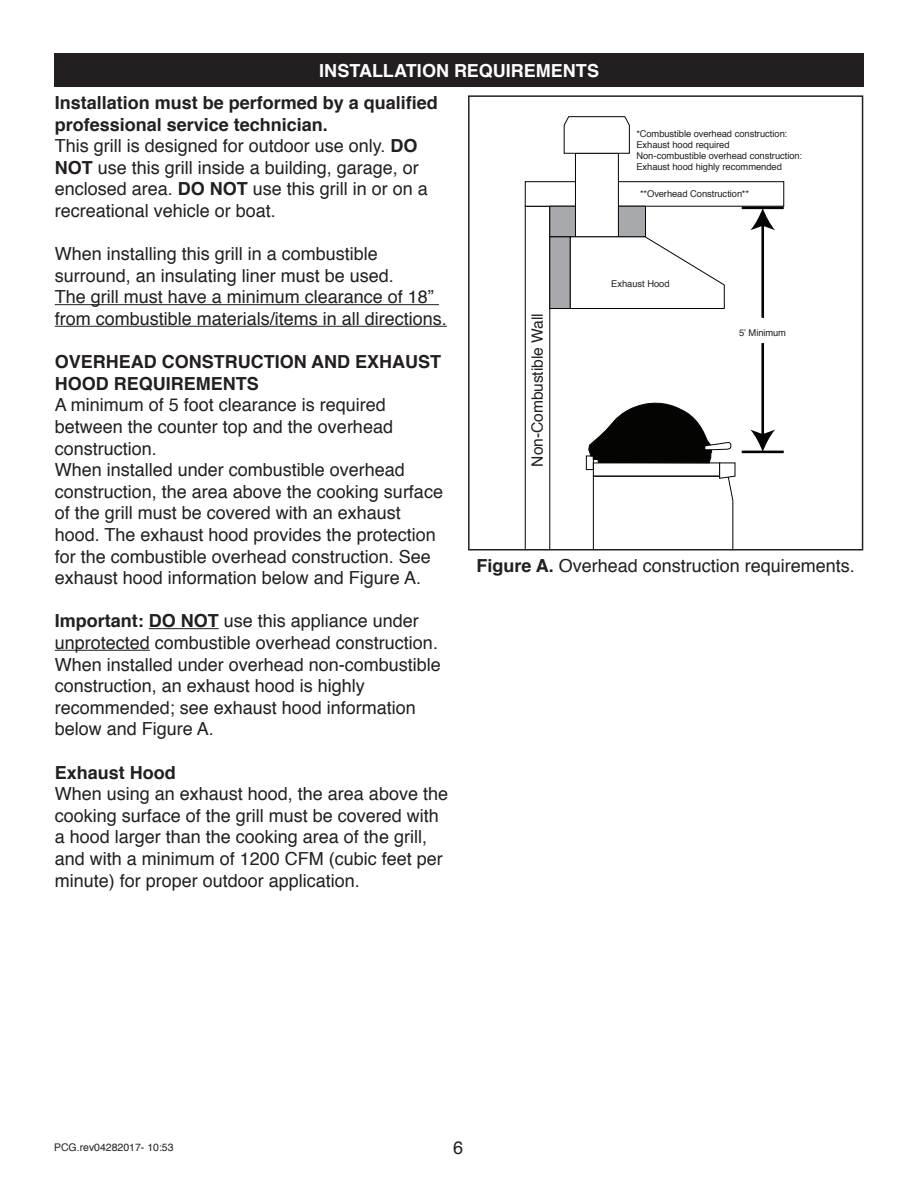
<style>
.page{position:relative;width:918px;height:1188px;background:#fff}
.page>*{position:absolute;margin:0;border:0;box-sizing:border-box;transform-origin:0 0}
.t1{font:18px/21.6px "Helvetica";color:#231f20}
.t2{font:700 18px/21.6px "Helvetica";color:#231f20}
.t3{font:700 18px "Helvetica";letter-spacing:.005em;color:#fff}
.t4{font:15.6px "Helvetica";letter-spacing:-.01em;color:#231f20}
.t5{font:10.5px "Helvetica";color:#231f20}
.t6{font:9.3px/11.2px "Helvetica";letter-spacing:-.005em;color:#231f20}
.s1{font-weight:700}
</style>
<div class="page">
<div style="left:54px;top:53px;width:810px;height:34px;background:#231f20"></div>
<hr style="left:55px;top:304px;width:384px;height:1px;background:#231f20">
<hr style="left:55px;top:326px;width:392px;height:1px;background:#231f20">
<hr style="left:149px;top:628px;width:70px;height:1px;background:#231f20">
<hr style="left:55px;top:650px;width:95px;height:1px;background:#231f20">
<div style="left:586px;top:456px;width:8px;height:14px;border:1px solid #040503"></div>
<svg style="left:588px;top:402px;width:148px;height:145px"></svg>
<svg style="left:525px;top:206px;width:25px;height:341px"></svg>
<div style="left:525px;top:181px;width:259px;height:25px;border:1px solid #040503"></div>
<div style="left:550px;top:206px;width:96px;height:31px;background:#a8a9ad"></div>
<div style="left:550px;top:206px;width:96px;height:31px;border:1px solid #040503"></div>
<div style="left:550px;top:237px;width:20px;height:72px;background:#a8a9ad"></div>
<div style="left:575px;top:153px;width:43px;height:84px;background:#fff"></div>
<div style="left:575px;top:153px;width:44px;height:84px;border:1px solid #040503"></div>
<svg style="left:564px;top:116px;width:66px;height:38px"></svg>
<svg style="left:570px;top:236px;width:155px;height:73px"></svg>
<hr style="left:742px;top:451px;width:42px;height:2px;background:#040503">
<hr style="left:742px;top:207px;width:42px;height:2px;background:#040503">
<hr style="left:761px;top:224px;width:3px;height:94px;background:#040503">
<svg style="left:750px;top:209px;width:25px;height:21px"></svg>
<hr style="left:761px;top:343px;width:3px;height:93px;background:#040503">
<svg style="left:750px;top:430px;width:25px;height:21px"></svg>
<div style="left:468px;top:95px;width:395px;height:455px;border:2px solid #231f20"></div>
<p class="t3" style="left:319px;top:56px;width:281px">INSTALLATION REQUIREMENTS</p>
<p class="t1" style="left:55px;top:92px;width:385px"><span class="s1">Installation must be performed by a qualified professional service technician.<br></span>This grill is designed for outdoor use only. <span class="s1">DO NOT</span> use this grill inside a building, garage, or enclosed area. <span class="s1">DO NOT</span> use this grill in or on a recreational vehicle or boat.</p>
<p class="t1" style="left:55px;top:244px;width:394px">When installing this grill in a combustible surround, an insulating liner must be used.<br>The grill must have a minimum clearance of 18” from combustible materials/items in all directions.</p>
<p class="t2" style="left:55px;top:351px;width:388px">OVERHEAD CONSTRUCTION AND EXHAUST<br>HOOD REQUIREMENTS</p>
<p class="t1" style="left:55px;top:395px;width:390px">A minimum of 5 foot clearance is required between the counter top and the overhead construction.<br>When installed under combustible overhead construction, the area above the cooking surface of the grill must be covered with an exhaust hood. The exhaust hood provides the protection for the combustible overhead construction. See exhaust hood information below and Figure A.</p>
<p class="t1" style="left:55px;top:611px;width:388px"><span class="s1">Important: DO NOT</span> use this appliance under unprotected combustible overhead construction.<br>When installed under overhead non-combustible construction, an exhaust hood is highly recommended; see exhaust hood information below and Figure A.</p>
<p class="t2" style="left:55px;top:762px;width:123px">Exhaust Hood</p>
<p class="t1" style="left:55px;top:784px;width:395px">When using an exhaust hood, the area above the cooking surface of the grill must be covered with a hood larger than the cooking area of the grill, and with a minimum of 1200 CFM (cubic feet per minute) for proper outdoor application.</p>
<p class="t6" style="left:636px;top:128px;width:167px">*Combustible overhead construction:<br>Exhaust hood required<br>Non-combustible overhead construction:<br>Exhaust hood highly recommended</p>
<p class="t6" style="left:640px;top:188px;width:111px">**Overhead Construction**</p>
<p class="t6" style="left:611px;top:278px;width:60px">Exhaust Hood</p>
<p class="t4" style="left:525px;top:467px;width:154px;rotate:-90deg">Non-Combustible Wall</p>
<p class="t6" style="left:739px;top:327px;width:48px">5’ Minimum</p>
<p class="t1" style="left:476px;top:556px;width:380px"><span class="s1">Figure A.</span> Overhead construction requirements.</p>
<p class="t5" style="left:54px;top:1140px;width:121px">PCG.rev04282017- 10:53</p>
<p class="t1" style="left:453px;top:1137px;width:12px">6</p>
</div>
